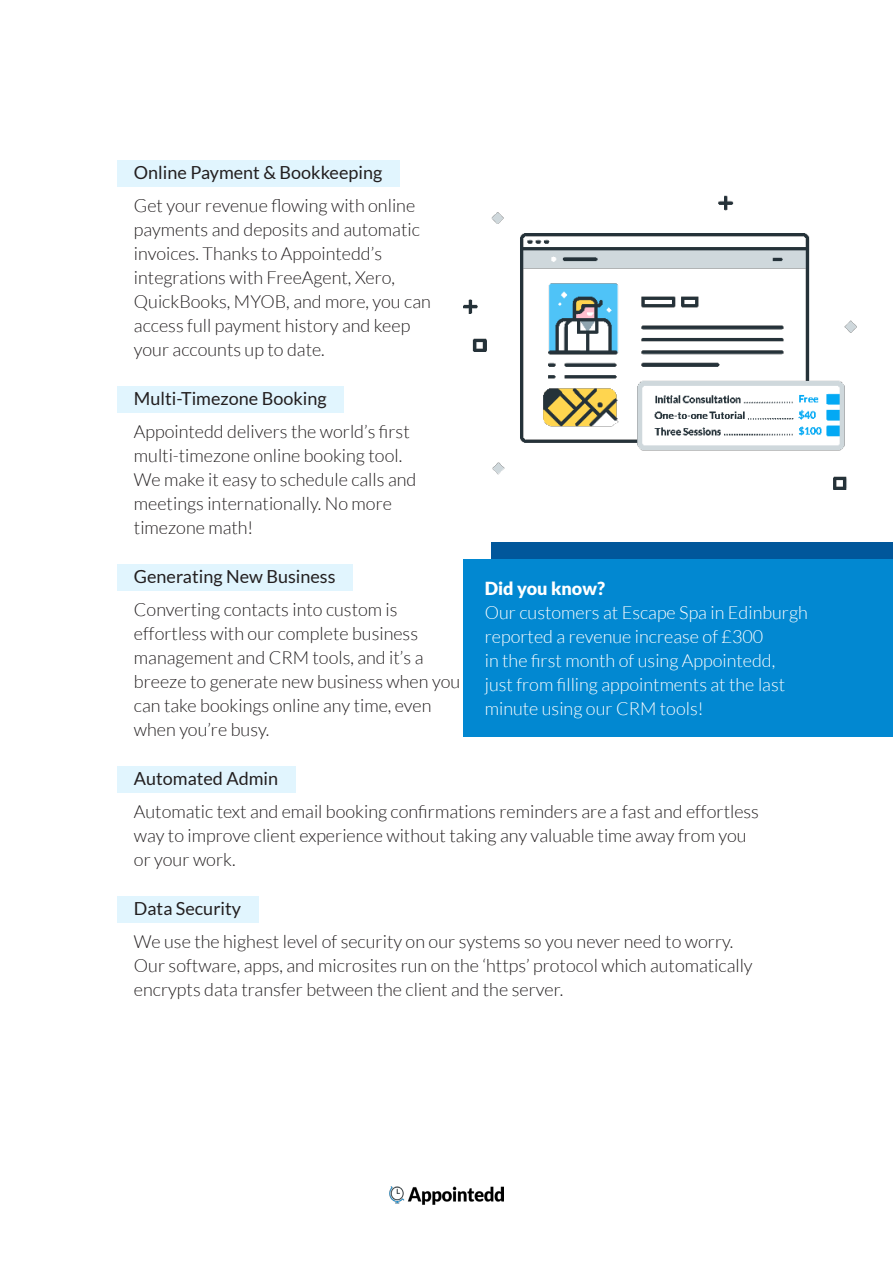
<style>
.page{position:relative;width:893px;height:1263px;background:#fff}
.page>*{position:absolute;margin:0;border:0;box-sizing:border-box;transform-origin:0 0}
.t1{font:300 18px/24px "Lato";color:#231f20}
.t2{font:300 18px/24px "Lato";color:#fff}
.Subheader{font:18px "Lato";color:#231f20}
.t3{font:900 18px "Lato";color:#fff}
</style>
<div class="page">
<img style="left:389px;top:1187px;width:115px;height:18px">
<div style="left:117px;top:161px;width:282px;height:26px;background:#e1f5fe"></div>
<div style="left:117px;top:387px;width:227px;height:26px;background:#e1f5fe"></div>
<div style="left:117px;top:565px;width:236px;height:26px;background:#e1f5fe"></div>
<div style="left:117px;top:767px;width:178px;height:26px;background:#e1f5fe"></div>
<div style="left:117px;top:897px;width:141px;height:26px;background:#e1f5fe"></div>
<img style="left:463px;top:196px;width:393px;height:293px">
<div style="left:491px;top:543px;width:402px;height:17px;background:#01579b"></div>
<div style="left:463px;top:559px;width:430px;height:177px;background:#0288d1"></div>
<p class="Subheader" style="left:134px;top:163px;width:250px">Online Payment &amp; Bookkeeping</p>
<p class="t1" style="left:134px;top:193px;width:298px">Get your revenue flowing with online payments and deposits and automatic invoices. Thanks to Appointedd’s integrations with FreeAgent, Xero, QuickBooks, MYOB, and more, you can access full payment history and keep your accounts up to date.</p>
<p class="Subheader" style="left:134px;top:389px;width:194px">Multi-Timezone Booking</p>
<p class="t1" style="left:134px;top:419px;width:284px">Appointedd delivers the world’s first multi-timezone online booking tool.<br>We make it easy to schedule calls and meetings internationally. No more timezone math!</p>
<p class="Subheader" style="left:134px;top:567px;width:203px">Generating New Business</p>
<p class="t1" style="left:134px;top:597px;width:328px">Converting contacts into custom is effortless with our complete business management and CRM tools, and it’s a breeze to generate new business when you can take bookings online any time, even when you’re busy.</p>
<p class="Subheader" style="left:134px;top:769px;width:146px">Automated Admin</p>
<p class="t1" style="left:134px;top:799px;width:627px">Automatic text and email booking confirmations reminders are a fast and effortless way to improve client experience without taking any valuable time away from you or your work.</p>
<p class="Subheader" style="left:134px;top:899px;width:109px">Data Security</p>
<p class="t1" style="left:134px;top:929px;width:620px">We use the highest level of security on our systems so you never need to worry.<br>Our software, apps, and microsites run on the ‘https’ protocol which automatically encrypts data transfer between the client and the server.</p>
<p class="t3" style="left:485px;top:578px;width:122px">Did you know?</p>
<p class="t2" style="left:485px;top:600px;width:325px">Our customers at Escape Spa in Edinburgh reported a revenue increase of £300<br>in the first month of using Appointedd,<br>just from filling appointments at the last minute using our CRM tools!</p>
</div>
